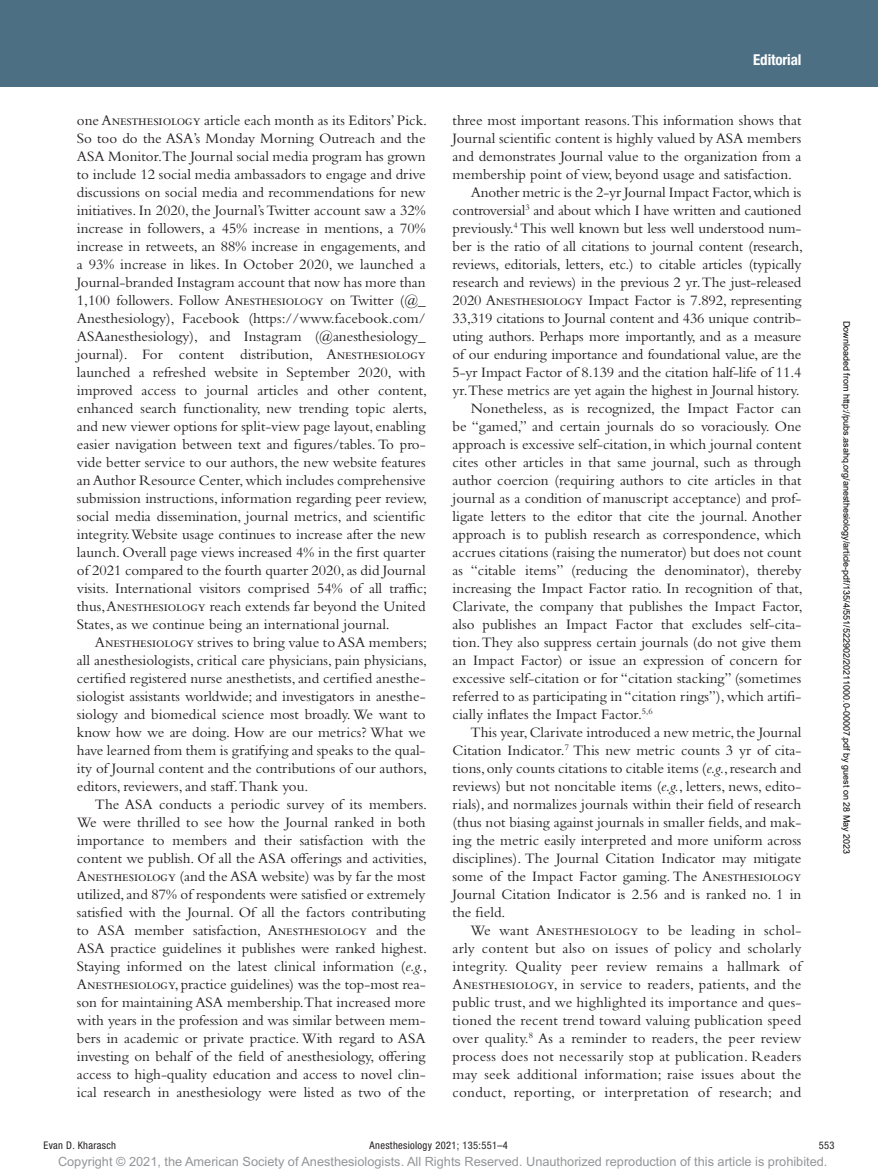
<style>
.page{position:relative;width:878px;height:1175px;background:#fff}
.page>*{position:absolute;margin:0;border:0;box-sizing:border-box;transform-origin:0 0}
.t1{font:15px/18px "Bembo Std";color:#231f20;text-align:justify}
.t2{font:700 condensed 15px "Helvetica Neue LT Std";color:#fff}
.t3{font:12.75px "Arial MT Std";color:#939598}
.t4{font:condensed 10.5px "Helvetica Neue LT Std";letter-spacing:.03em;color:#231f20}
.t5{font:9px "Arial";color:#000}
.s1{font-style:italic}
</style>
<div class="page">
<div style="left:0;top:0;width:878px;height:86px;background:#4d6f84"></div>
<p class="t1" style="left:77px;top:111px;width:352px">one Anesthesiology article each month as its Editors’ Pick.<br>So too do the ASA’s Monday Morning Outreach and the ASA Monitor.The Journal social media program has grown to include 12 social media ambassadors to engage and drive discussions on social media and recommendations for new initiatives. In 2020, the Journal’s Twitter account saw a 32% increase in followers, a 45% increase in mentions, a 70% increase in retweets, an 88% increase in engagements, and a 93% increase in likes. In October 2020, we launched a Journal-branded Instagram account that now has more than 1,100 followers. Follow Anesthesiology on Twitter (@_ Anesthesiology), Facebook (https://www.facebook.com/ ASAanesthesiology), and Instagram (@anesthesiology_ journal). For content distribution, Anesthesiology launched a refreshed website in September 2020, with improved access to journal articles and other content, enhanced search functionality, new trending topic alerts, and new viewer options for split-view page layout, enabling easier navigation between text and figures/tables. To pro&shy;vide better service to our authors, the new website features an Author Resource Center, which includes comprehensive submission instructions, information regarding peer review, social media dissemination, journal metrics, and scientific integrity. Website usage continues to increase after the new launch. Overall page views increased 4% in the first quarter of 2021 compared to the fourth quarter 2020, as did Journal visits. International visitors comprised 54% of all traffic; thus, Anesthesiology reach extends far beyond the United States, as we continue being an international journal.</p>
<p class="t1" style="left:77px;top:633px;width:352px;text-indent:18px">Anesthesiology strives to bring value to ASA members; all anesthesiologists, critical care physicians, pain physicians, certified registered nurse anesthetists, and certified anesthe&shy;siologist assistants worldwide; and investigators in anesthe&shy;siology and biomedical science most broadly. We want to know how we are doing. How are our metrics? What we have learned from them is gratifying and speaks to the qual&shy;ity of Journal content and the contributions of our authors, editors, reviewers, and staff.Thank you.</p>
<p class="t1" style="left:77px;top:795px;width:352px;text-indent:18px">The ASA conducts a periodic survey of its members.<br>We were thrilled to see how the Journal ranked in both importance to members and their satisfaction with the content we publish. Of all the ASA offerings and activities, Anesthesiology (and the ASA website) was by far the most utilized, and 87% of respondents were satisfied or extremely satisfied with the Journal. Of all the factors contributing to ASA member satisfaction, Anesthesiology and the ASA practice guidelines it publishes were ranked highest.<br>Staying informed on the latest clinical information (<span class="s1">e.g.</span>, Anesthesiology, practice guidelines) was the top-most rea&shy;son for maintaining ASA membership.That increased more with years in the profession and was similar between mem&shy;bers in academic or private practice. With regard to ASA investing on behalf of the field of anesthesiology, offering access to high-quality education and access to novel clin&shy;ical research in anesthesiology were listed as two of the</p>
<p class="t2" style="left:753px;top:51px;width:50px">Editorial</p>
<p class="t1" style="left:452px;top:111px;width:350px">three most important reasons. This information shows that</p>
<p class="t1" style="left:452px;top:129px;width:350px">Journal scientific content is highly valued by ASA members</p>
<p class="t1" style="left:452px;top:147px;width:350px">and demonstrates Journal value to the organization from a</p>
<p class="t1" style="left:452px;top:165px;width:341px">membership point of view, beyond usage and satisfaction.</p>
<p class="t1" style="left:470px;top:183px;width:332px">Another metric is the 2-yr Journal Impact Factor, which is</p>
<p class="t1" style="left:452px;top:201px;width:350px">controversial<sup>3</sup> and about which I have written and cautioned</p>
<p class="t1" style="left:452px;top:219px;width:350px">previously.<sup>4</sup> This well known but less well understood num-</p>
<p class="t1" style="left:452px;top:237px;width:352px">ber is the ratio of all citations to journal content (research,</p>
<p class="t1" style="left:452px;top:255px;width:350px">reviews, editorials, letters, etc.) to citable articles (typically</p>
<p class="t1" style="left:452px;top:273px;width:350px">research and reviews) in the previous 2 yr. The just-released</p>
<p class="t1" style="left:452px;top:291px;width:350px">2020 Anesthesiology Impact Factor is 7.892, representing</p>
<p class="t1" style="left:452px;top:309px;width:350px">33,319 citations to Journal content and 436 unique contrib-</p>
<p class="t1" style="left:452px;top:327px;width:350px">uting authors. Perhaps more importantly, and as a measure</p>
<p class="t1" style="left:452px;top:345px;width:350px">of our enduring importance and foundational value, are the</p>
<p class="t1" style="left:452px;top:363px;width:350px">5-yr Impact Factor of 8.139 and the citation half-life of 11.4</p>
<p class="t1" style="left:452px;top:381px;width:348px">yr.These metrics are yet again the highest in Journal history.</p>
<p class="t1" style="left:470px;top:399px;width:332px">Nonetheless, as is recognized, the Impact Factor can</p>
<p class="t1" style="left:452px;top:417px;width:350px">be “gamed,” and certain journals do so voraciously. One</p>
<p class="t1" style="left:452px;top:435px;width:350px">approach is excessive self-citation, in which journal content</p>
<p class="t1" style="left:452px;top:453px;width:350px">cites other articles in that same journal, such as through</p>
<p class="t1" style="left:452px;top:471px;width:350px">author coercion (requiring authors to cite articles in that</p>
<p class="t1" style="left:452px;top:489px;width:350px">journal as a condition of manuscript acceptance) and prof-</p>
<p class="t1" style="left:452px;top:507px;width:350px">ligate letters to the editor that cite the journal. Another</p>
<p class="t1" style="left:452px;top:525px;width:350px">approach is to publish research as correspondence, which</p>
<p class="t1" style="left:452px;top:543px;width:350px">accrues citations (raising the numerator) but does not count</p>
<p class="t1" style="left:452px;top:561px;width:350px">as “citable items” (reducing the denominator), thereby</p>
<p class="t1" style="left:452px;top:579px;width:352px">increasing the Impact Factor ratio. In recognition of that,</p>
<p class="t1" style="left:452px;top:597px;width:352px">Clarivate, the company that publishes the Impact Factor,</p>
<p class="t1" style="left:452px;top:615px;width:350px">also publishes an Impact Factor that excludes self-cita-</p>
<p class="t1" style="left:452px;top:633px;width:350px">tion. They also suppress certain journals (do not give them</p>
<p class="t1" style="left:452px;top:651px;width:350px">an Impact Factor) or issue an expression of concern for</p>
<p class="t1" style="left:452px;top:669px;width:350px">excessive self-citation or for “citation stacking” (sometimes</p>
<p class="t1" style="left:452px;top:687px;width:350px">referred to as participating in “citation rings”), which artifi-</p>
<p class="t1" style="left:452px;top:705px;width:201px">cially inflates the Impact Factor.<sup>5,6</sup></p>
<p class="t1" style="left:470px;top:723px;width:332px">This year, Clarivate introduced a new metric, the Journal</p>
<p class="t1" style="left:452px;top:741px;width:350px">Citation Indicator.<sup>7</sup> This new metric counts 3 yr of cita-</p>
<p class="t1" style="left:452px;top:759px;width:350px">tions, only counts citations to citable items (<span class="s1">e.g.</span>, research and</p>
<p class="t1" style="left:452px;top:777px;width:350px">reviews) but not noncitable items (<span class="s1">e.g.</span>, letters, news, edito-</p>
<p class="t1" style="left:452px;top:795px;width:350px">rials), and normalizes journals within their field of research</p>
<p class="t1" style="left:452px;top:813px;width:350px">(thus not biasing against journals in smaller fields, and mak-</p>
<p class="t1" style="left:452px;top:831px;width:350px">ing the metric easily interpreted and more uniform across</p>
<p class="t1" style="left:452px;top:849px;width:350px">disciplines). The Journal Citation Indicator may mitigate</p>
<p class="t1" style="left:452px;top:867px;width:350px">some of the Impact Factor gaming. The Anesthesiology</p>
<p class="t1" style="left:452px;top:885px;width:350px">Journal Citation Indicator is 2.56 and is ranked no. 1 in</p>
<p class="t1" style="left:452px;top:903px;width:54px">the field.</p>
<p class="t1" style="left:470px;top:921px;width:332px">We want Anesthesiology to be leading in schol-</p>
<p class="t1" style="left:452px;top:939px;width:350px">arly content but also on issues of policy and scholarly</p>
<p class="t1" style="left:452px;top:957px;width:350px">integrity. Quality peer review remains a hallmark of</p>
<p class="t1" style="left:452px;top:975px;width:350px">Anesthesiology, in service to readers, patients, and the</p>
<p class="t1" style="left:452px;top:993px;width:350px">public trust, and we highlighted its importance and ques-</p>
<p class="t1" style="left:452px;top:1011px;width:350px">tioned the recent trend toward valuing publication speed</p>
<p class="t1" style="left:452px;top:1029px;width:350px">over quality.<sup>8</sup> As a reminder to readers, the peer review</p>
<p class="t1" style="left:452px;top:1047px;width:350px">process does not necessarily stop at publication. Readers</p>
<p class="t1" style="left:452px;top:1065px;width:350px">may seek additional information; raise issues about the</p>
<p class="t1" style="left:452px;top:1083px;width:350px">conduct, reporting, or interpretation of research; and</p>
<p class="t5" style="left:850px;top:320px;width:535px;rotate:90deg">Downloaded from http://pubs.asahq.org/anesthesiology/article-pdf/135/4/551/522902/20211000.0-00007.pdf by guest on 28 May 2023</p>
<p class="t4" style="left:44px;top:1139px;width:74px">Evan D. Kharasch</p>
<p class="t4" style="left:369px;top:1139px;width:140px">Anesthesiology 2021; 135:551–4</p>
<p class="t4" style="left:818px;top:1139px;width:17px">553</p>
<p class="t3" style="left:58px;top:1154px;width:771px">Copyright © 2021, the American Society of Anesthesiologists. All Rights Reserved. Unauthorized reproduction of this article is prohibited.</p>
</div>
